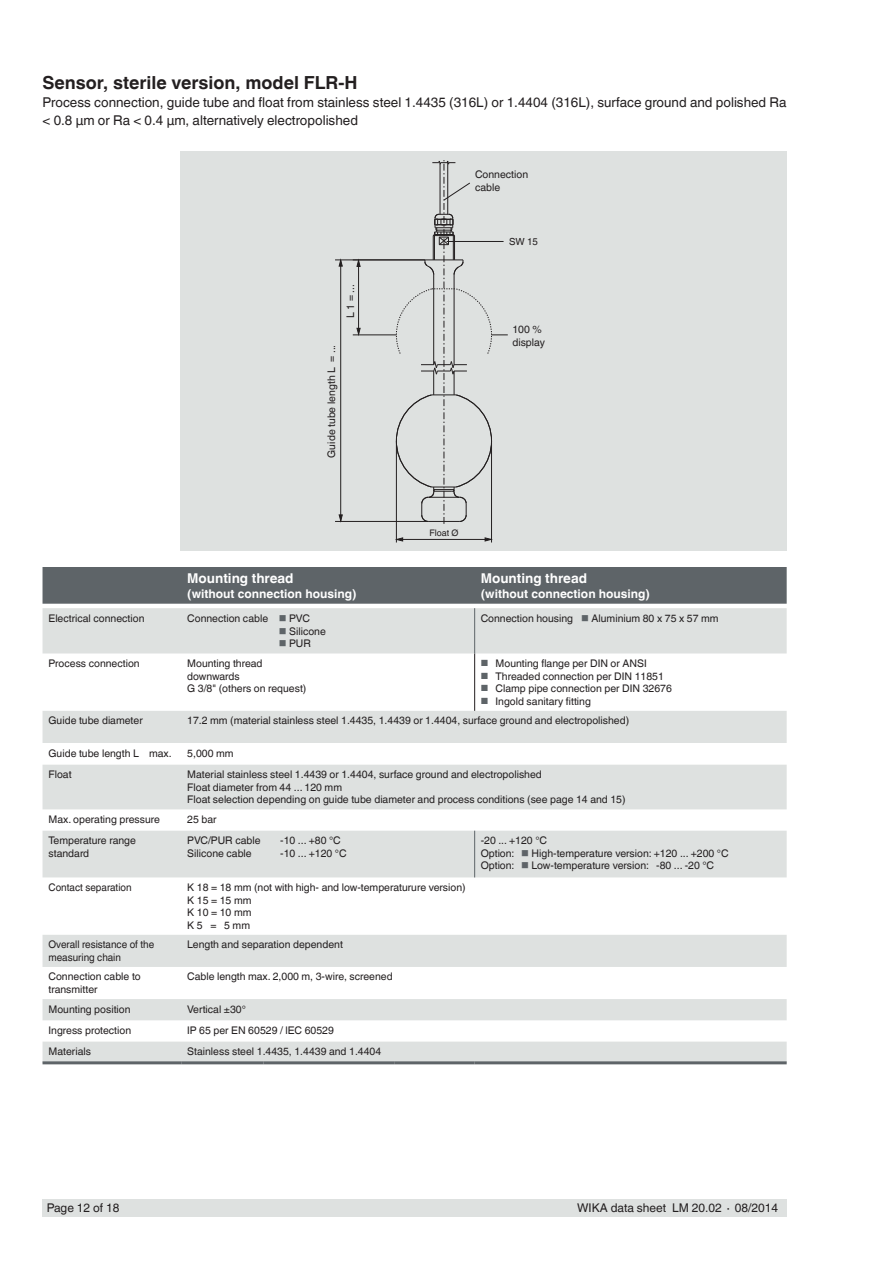
<style>
.page{position:relative;width:893px;height:1263px;background:#fff}
.page>*{position:absolute;margin:0;border:0;box-sizing:border-box;transform-origin:0 0}
.t1{font:700 18px "Helvetica World";color:#231f20}
.t2{font:13.5px/18px "Helvetica World";color:#231f20}
.t3{font:700 13.5px "Helvetica World";color:#fff}
.t4{font:700 12px "Helvetica World";color:#fff}
.t5{font:12px "Helvetica World";color:#231f20}
.t6{font:10.5px/12.6px "Helvetica World";color:#231f20}
.t7{font:10.5px/12.6px "Helvetica World";color:#231f20;scale:.95 1}
.t8{font:9.75px "Helvetica World";color:#231f20}
.t9{font:9px "Helvetica World";color:#231f20}
.s1{font-size:8.85px;color:#5e6468}
</style>
<div class="page">
<div style="left:43px;top:1199px;width:744px;height:17px;background:#dee1e0"></div>
<div style="left:180px;top:151px;width:607px;height:400px;background:#dee1e0"></div>
<div style="left:43px;top:567px;width:744px;height:37px;background:#5e6468"></div>
<svg style="left:43px;top:608px;width:744px;height:453px;fill:#dee1e0"></svg>
<hr style="left:474px;top:653px;width:1px;height:58px;background:#231f20">
<hr style="left:43px;top:1061px;width:138px;height:3px;background:#5e6468">
<hr style="left:181px;top:1061px;width:83px;height:3px;background:#5e6468">
<hr style="left:264px;top:1061px;width:130px;height:3px;background:#5e6468">
<hr style="left:394px;top:1061px;width:81px;height:3px;background:#5e6468">
<hr style="left:475px;top:1061px;width:312px;height:3px;background:#5e6468">
<hr style="left:474px;top:608px;width:1px;height:45px;background:#5e6468">
<hr style="left:474px;top:831px;width:1px;height:46px;background:#5e6468">
<svg style="left:395px;top:160px;width:113px;height:364px"></svg>
<hr style="left:353px;top:335px;width:43px;height:1px;background:#231f20">
<hr style="left:335px;top:260px;width:90px;height:1px;background:#231f20">
<hr style="left:335px;top:521px;width:93px;height:1px;background:#231f20">
<hr style="left:396px;top:441px;width:1px;height:101px;background:#231f20">
<hr style="left:491px;top:441px;width:1px;height:101px;background:#231f20">
<hr style="left:358px;top:261px;width:1px;height:73px;background:#231f20">
<svg style="left:356px;top:260px;width:5px;height:7px"></svg>
<svg style="left:356px;top:328px;width:5px;height:7px"></svg>
<hr style="left:340px;top:261px;width:1px;height:259px;background:#231f20">
<svg style="left:339px;top:260px;width:4px;height:7px"></svg>
<svg style="left:339px;top:514px;width:4px;height:7px"></svg>
<hr style="left:397px;top:539px;width:94px;height:1px;background:#231f20">
<svg style="left:396px;top:537px;width:7px;height:4px"></svg>
<svg style="left:485px;top:537px;width:6px;height:4px"></svg>
<svg style="left:280px;top:615px;width:6px;height:6px"></svg>
<svg style="left:280px;top:628px;width:6px;height:6px"></svg>
<svg style="left:280px;top:640px;width:6px;height:7px"></svg>
<svg style="left:582px;top:615px;width:6px;height:6px"></svg>
<svg style="left:522px;top:850px;width:6px;height:6px"></svg>
<svg style="left:522px;top:862px;width:6px;height:7px"></svg>
<h1 class="t1" style="left:43px;top:68px;width:316px">Sensor, sterile version, model FLR-H</h1>
<p class="t2" style="left:43px;top:92px;width:745px">Process connection, guide tube and float from stainless steel 1.4435 (316L) or 1.4404 (316L), surface ground and polished Ra &lt; 0.8 μm or Ra &lt; 0.4 μm, alternatively electropolished</p>
<p class="t6" style="left:475px;top:167px;width:55px">Connection cable</p>
<p class="t6" style="left:343px;top:318px;width:36px;rotate:-90deg">L 1 = ...</p>
<p class="t6" style="left:324px;top:458px;width:114px;rotate:-90deg">Guide tube length L = ...</p>
<p class="t3" style="left:187px;top:567px;width:108px">Mounting thread</p>
<p class="t4" style="left:187px;top:584px;width:171px">(without connection housing)</p>
<p class="t8" style="left:509px;top:234px;width:30px">SW 15</p>
<p class="t6" style="left:512px;top:322px;width:34px">100 % display</p>
<p class="t9" style="left:429px;top:525px;width:31px">Float Ø</p>
<p class="t3" style="left:481px;top:567px;width:108px">Mounting thread</p>
<p class="t4" style="left:481px;top:584px;width:171px">(without connection housing)</p>
<p class="t6" style="left:49px;top:611px;width:97px">Electrical connection</p>
<p class="t6" style="left:187px;top:611px;width:82px">Connection cable</p>
<p class="t6" style="left:289px;top:611px;width:38px">PVC<br>Silicone<br>PUR</p>
<p class="t6" style="left:481px;top:611px;width:94px">Connection housing</p>
<p class="t6" style="left:592px;top:611px;width:128px">Aluminium 80 x 75 x 57 mm</p>
<p class="t6" style="left:49px;top:656px;width:93px">Process connection</p>
<p class="t6" style="left:187px;top:656px;width:121px">Mounting thread downwards<br>G 3/8" (others on request)</p>
<p class="t6" style="left:481px;top:656px;width:168px"><span class="s1">■</span> Mounting flange per DIN or ANSI</p>
<p class="t6" style="left:481px;top:668px;width:185px"><span class="s1">■</span> Threaded connection per DIN 11851</p>
<p class="t6" style="left:481px;top:681px;width:193px"><span class="s1">■</span> Clamp pipe connection per DIN 32676</p>
<p class="t6" style="left:481px;top:694px;width:112px"><span class="s1">■</span> Ingold sanitary fitting</p>
<p class="t6" style="left:49px;top:713px;width:96px">Guide tube diameter</p>
<p class="t6" style="left:187px;top:713px;width:443px">17.2 mm (material stainless steel 1.4435, 1.4439 or 1.4404, surface ground and electropolished)</p>
<p class="t6" style="left:49px;top:745px;width:125px">Guide tube length L max.</p>
<p class="t6" style="left:187px;top:745px;width:48px">5,000 mm</p>
<p class="t6" style="left:49px;top:767px;width:25px">Float</p>
<p class="t6" style="left:187px;top:767px;width:440px">Material stainless steel 1.4439 or 1.4404, surface ground and electropolished<br>Float diameter from 44 ... 120 mm<br>Float selection depending on guide tube diameter and process conditions (see page 14 and 15)</p>
<p class="t6" style="left:49px;top:812px;width:113px">Max. operating pressure</p>
<p class="t6" style="left:187px;top:812px;width:31px">25 bar</p>
<p class="t6" style="left:49px;top:833px;width:89px">Temperature range standard</p>
<p class="t6" style="left:187px;top:833px;width:75px">PVC/PUR cable</p>
<p class="t6" style="left:280px;top:833px;width:62px">-10 ... +80 °C</p>
<p class="t6" style="left:481px;top:833px;width:68px">-20 ... +120 °C<br>Option:</p>
<p class="t6" style="left:187px;top:846px;width:66px">Silicone cable</p>
<p class="t6" style="left:280px;top:846px;width:68px">-10 ... +120 °C</p>
<p class="t6" style="left:532px;top:846px;width:199px">High-temperature version: +120 ... +200 °C</p>
<p class="t7" style="left:49px;top:880px;width:89px">Contact separation</p>
<p class="t6" style="left:187px;top:880px;width:280px">K 18 = 18 mm (not with high- and low-temperaturure version)<br>K 15 = 15 mm<br>K 10 = 10 mm<br>K 5 = 5 mm</p>
<p class="t7" style="left:49px;top:937px;width:113px">Overall resistance of the measuring chain</p>
<p class="t6" style="left:187px;top:937px;width:157px">Length and separation dependent</p>
<p class="t6" style="left:49px;top:969px;width:94px">Connection cable to transmitter</p>
<p class="t6" style="left:187px;top:969px;width:207px">Cable length max. 2,000 m, 3-wire, screened</p>
<p class="t6" style="left:49px;top:1001px;width:84px">Mounting position</p>
<p class="t6" style="left:187px;top:1001px;width:60px">Vertical ±30°</p>
<p class="t6" style="left:49px;top:1023px;width:84px">Ingress protection</p>
<p class="t6" style="left:187px;top:1023px;width:148px">IP 65 per EN 60529 / lEC 60529</p>
<p class="t6" style="left:49px;top:1044px;width:44px">Materials</p>
<p class="t6" style="left:187px;top:1044px;width:196px">Stainless steel 1.4435, 1.4439 and 1.4404</p>
<p class="t6" style="left:481px;top:858px;width:35px">Option:</p>
<p class="t6" style="left:532px;top:858px;width:184px">Low-temperature version: -80 ... -20 °C</p>
<p class="t5" style="left:47px;top:1198px;width:74px">Page 12 of 18</p>
<p class="t5" style="left:577px;top:1198px;width:202px">WIKA data sheet LM 20.02 ∙ 08/2014</p>
</div>
